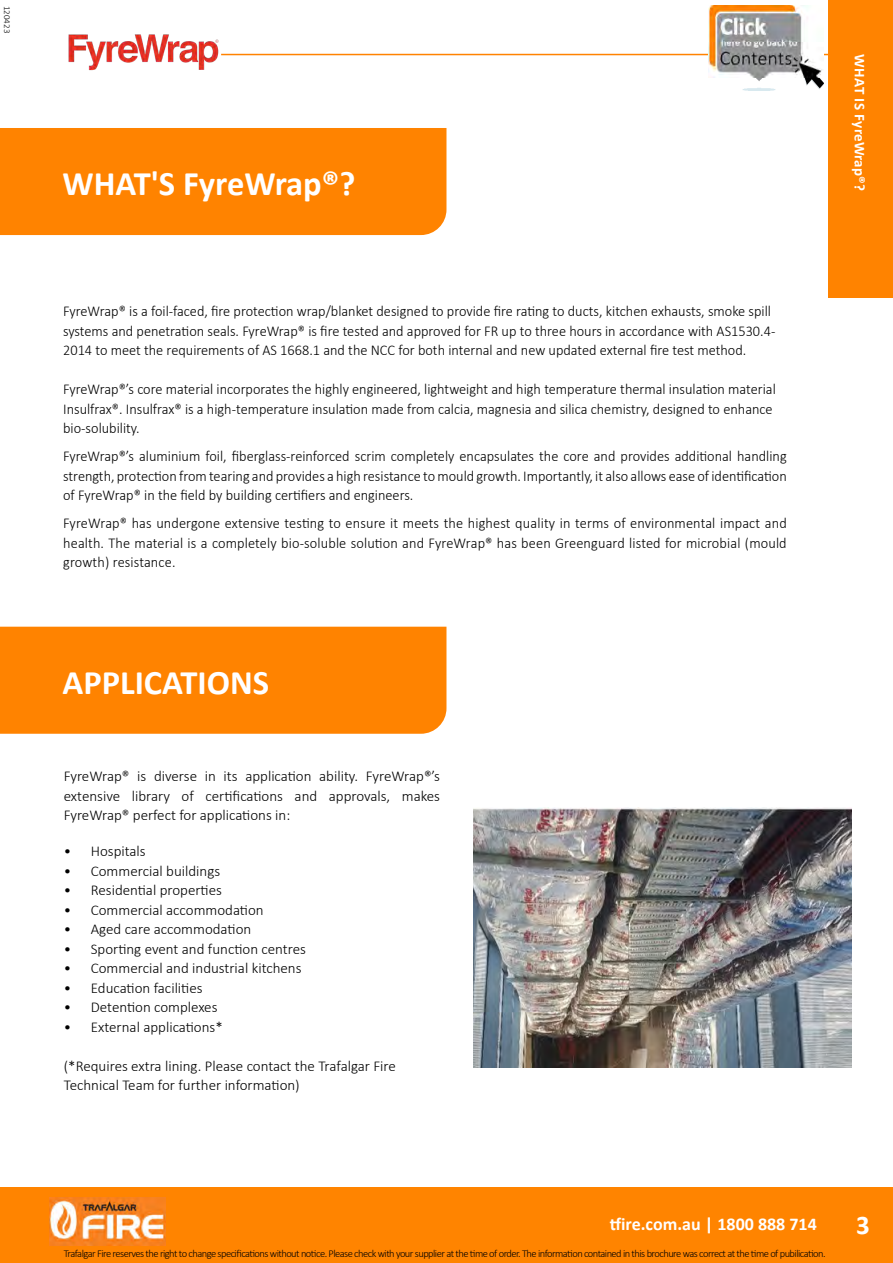
<style>
.page{position:relative;width:893px;height:1263px;background:#fff}
.page>*{position:absolute;margin:0;border:0;box-sizing:border-box;transform-origin:0 0}
.t1{font:700 34.5px "Calibri";color:#fff}
.t2{font:700 27px "Calibri";color:#fff}
.t3{font:700 18px "Calibri";color:#fff}
.t4{font:300 15px/19.5px "Calibri";color:#000;scale:.96 1}
.t5{font:300 15px/19.5px "Calibri";color:#000;text-align:justify}
.t6{font:700 15px "Calibri";letter-spacing:.01em;color:#fff}
.t7{font:300 10.5px "Calibri";letter-spacing:-.05em;color:#000}
.t8{font:300 9px "Calibri";color:#000}
</style>
<div class="page">
<img style="left:68px;top:34px;width:151px;height:36px">
<div style="left:0;top:1187px;width:893px;height:76px;background:#ff8400"></div>
<img style="left:50px;top:1197px;width:116px;height:48px">
<hr style="left:221px;top:54px;width:608px;height:1px;background:#ff8300">
<img style="left:708px;top:6px;width:115px;height:84px">
<div style="left:829px;top:0;width:64px;height:298px;background:#ff8300"></div>
<img style="left:473px;top:807px;width:379px;height:261px">
<div style="left:0;top:128px;width:446px;height:107px;background:#ff8300"></div>
<div style="left:0;top:627px;width:446px;height:107px;background:#ff8300"></div>
<p class="t8" style="left:13px;top:6px;width:28px;rotate:90deg">120423</p>
<h1 class="t1" style="left:63px;top:159px;width:294px">WHAT'S FyreWrap®?</h1>
<p class="t4" style="left:63px;top:301px;width:743px">FyreWrap® is a foil-faced, fire protection wrap/blanket designed to provide fire rating to ducts, kitchen exhausts, smoke spill systems and penetration seals. FyreWrap® is fire tested and approved for FR up to three hours in accordance with AS1530.4-<br>2014 to meet the requirements of AS 1668.1 and the NCC for both internal and new updated external fire test method.</p>
<p class="t4" style="left:63px;top:379px;width:744px">FyreWrap®’s core material incorporates the highly engineered, lightweight and high temperature thermal insulation material<br>Insulfrax®. Insulfrax® is a high-temperature insulation made from calcia, magnesia and silica chemistry, designed to enhance bio-solubility.</p>
<p class="t4" style="left:63px;top:446px;width:755px;text-align:justify">FyreWrap®’s aluminium foil, fiberglass-reinforced scrim completely encapsulates the core and provides additional handling strength, protection from tearing and provides a high resistance to mould growth. Importantly, it also allows ease of identification of FyreWrap® in the field by building certifiers and engineers.</p>
<p class="t4" style="left:63px;top:513px;width:755px;text-align:justify">FyreWrap® has undergone extensive testing to ensure it meets the highest quality in terms of environmental impact and health. The material is a completely bio-soluble solution and FyreWrap® has been Greenguard listed for microbial (mould growth) resistance.</p>
<h1 class="t1" style="left:63px;top:658px;width:208px">APPLICATIONS</h1>
<p class="t5" style="left:64px;top:766px;width:378px">FyreWrap® is diverse in its application ability. FyreWrap®’s extensive library of certifications and approvals, makes FyreWrap® perfect for applications in:</p>
<p class="t5" style="left:64px;top:841px;width:83px">• Hospitals</p>
<p class="t5" style="left:64px;top:861px;width:158px">• Commercial buildings</p>
<p class="t5" style="left:64px;top:880px;width:160px">• Residential properties</p>
<p class="t5" style="left:64px;top:900px;width:201px">• Commercial accommodation</p>
<p class="t5" style="left:64px;top:919px;width:189px">• Aged care accommodation</p>
<p class="t5" style="left:64px;top:939px;width:244px">• Sporting event and function centres</p>
<p class="t5" style="left:64px;top:958px;width:239px">• Commercial and industrial kitchens</p>
<p class="t5" style="left:64px;top:978px;width:140px">• Education facilities</p>
<p class="t5" style="left:64px;top:997px;width:155px">• Detention complexes</p>
<p class="t5" style="left:64px;top:1017px;width:161px">• External applications*</p>
<p class="t5" style="left:64px;top:1056px;width:334px">(*Requires extra lining. Please contact the Trafalgar Fire<br>Technical Team for further information)</p>
<p class="t6" style="left:870px;top:54px;width:138px;rotate:90deg">WHAT IS FyreWrap®?</p>
<p class="t3" style="left:610px;top:1211px;width:209px">tfire.com.au | 1800 888 714</p>
<h2 class="t2" style="left:856px;top:1205px;width:15px">3</h2>
<p class="t7" style="left:64px;top:1247px;width:763px">Trafalgar Fire reserves the right to change specifications without notice. Please check with your supplier at the time of order. The information contained in this brochure was correct at the time of pubilication.</p>
</div>
